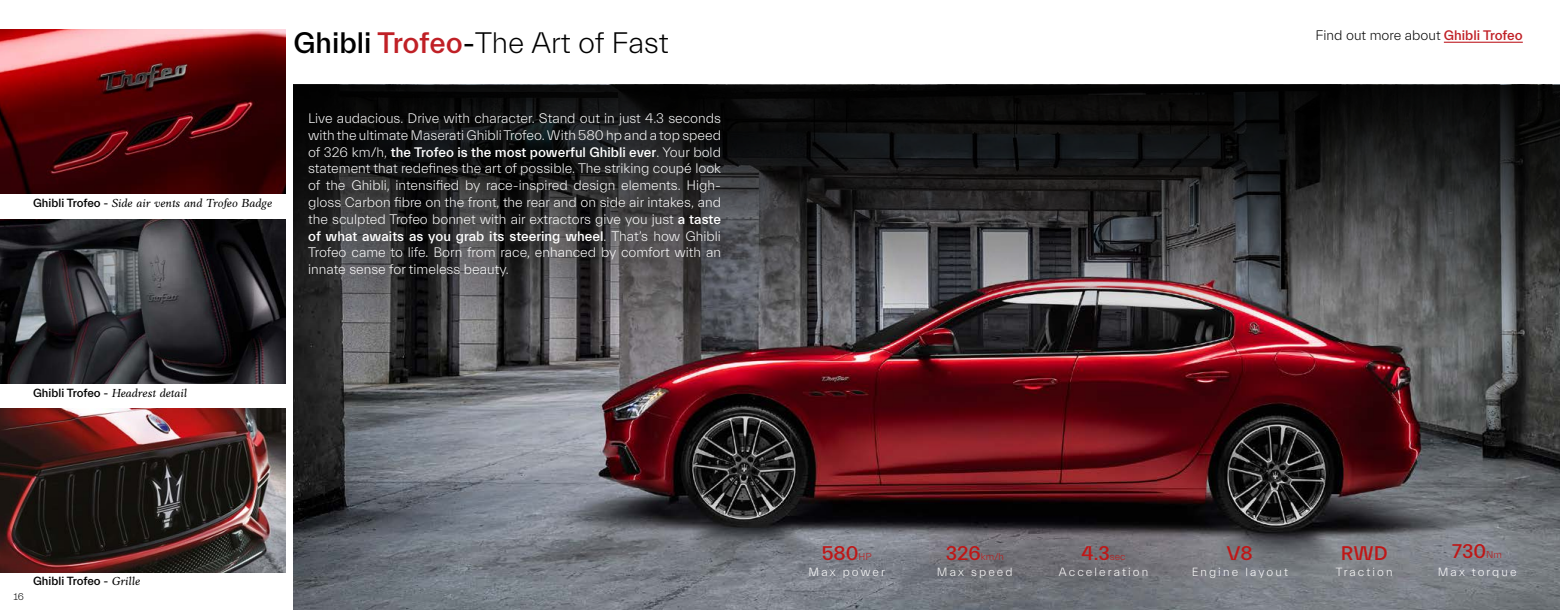
<style>
.page{position:relative;width:1560px;height:610px;background:#fff}
.page>*{position:absolute;margin:0;border:0;box-sizing:border-box;transform-origin:0 0}
.t1{font:300 30px "Everett";color:#000}
.t2{font:500 20px "Everett";color:#bf1717}
.t3{font:300 14px/16.8px "Everett";color:#fff;text-align:justify}
.t4{font:300 14px "Everett";color:#000}
.t5{font:italic 12px "Anko";color:#000}
.t6{font:300 12px "Everett";letter-spacing:.175em;color:#fff}
.t7{font:500 12px "Everett";color:#000}
.t8{font:300 10px "Everett";color:#bf1717}
.t9{font:300 10px "Everett";color:#000}
.s1{font-weight:500}
.s2{font-weight:500;color:#c02026}
.s3{font-family:"Everett";font-weight:500;font-style:normal}
.s4{font-family:"Anko";font-weight:400;font-style:italic}
.s5{font-weight:300;font-size:10px}
.s6{font-weight:500;font-size:20px}
</style>
<div class="page">
<img style="left:294px;top:84px;width:1265px;height:525px">
<img style="left:0;top:29px;width:285px;height:165px">
<img style="left:0;top:219px;width:285px;height:164px">
<img style="left:0;top:408px;width:285px;height:164px">
<svg style="left:294px;top:85px;width:1265px;height:236px;background:#303031"></svg>
<hr style="left:1443px;top:42px;width:79px;height:1px;background:#c02026">
<h1 class="t1" style="left:293px;top:27px;width:376px"><span class="s1">Ghibli</span> <span class="s2">Trofeo</span><span class="s1">-</span>The Art of Fast</h1>
<p class="t5" style="left:33px;top:196px;width:240px"><span class="s3">Ghibli Trofeo -</span> Side air vents and Trofeo Badge</p>
<p class="t3" style="left:308px;top:110px;width:414px">Live audacious. Drive with character. Stand out in just 4.3 seconds with the ultimate Maserati Ghibli Trofeo. With 580 hp and a top speed of 326 km/h, <span class="s1">the Trofeo is the most powerful Ghibli ever</span>. Your bold statement that redefines the art of possible. The striking coupé look of the Ghibli, intensified by race-inspired design elements. High&shy;gloss Carbon fibre on the front, the rear and on side air intakes, and the sculpted Trofeo bonnet with air extractors give you just <span class="s1">a taste of what awaits as you grab its steering wheel</span>. That’s how Ghibli Trofeo came to life. Born from race, enhanced by comfort with an innate sense for timeless beauty.</p>
<p class="t5" style="left:33px;top:386px;width:155px"><span class="s3">Ghibli Trofeo -</span> Headrest detail</p>
<p class="t9" style="left:13px;top:591px;width:12px">16</p>
<p class="t7" style="left:33px;top:574px;width:108px">Ghibli Trofeo - <span class="s4">Grille</span></p>
<p class="t4" style="left:1315px;top:28px;width:209px">Find out more about <span class="s2">Ghibli Trofeo</span></p>
<h2 class="t2" style="left:821px;top:542px;width:51px">580<span class="s5">HP</span></h2>
<p class="t6" style="left:808px;top:565px;width:78px">Max power</p>
<p class="t6" style="left:1058px;top:565px;width:91px">Acceleration</p>
<p class="t8" style="left:945px;top:551px;width:60px"><span class="s6">326</span>km/h</p>
<h2 class="t2" style="left:1081px;top:542px;width:45px">4.3<span class="s5">sec</span></h2>
<p class="t6" style="left:936px;top:565px;width:77px">Max speed</p>
<h2 class="t2" style="left:1226px;top:542px;width:27px">V8</h2>
<p class="t6" style="left:1191px;top:565px;width:98px">Engine layout</p>
<h2 class="t2" style="left:1340px;top:542px;width:48px">RWD</h2>
<p class="t6" style="left:1335px;top:565px;width:58px">Traction</p>
<h2 class="t2" style="left:1451px;top:540px;width:51px">730<span class="s5">Nm</span></h2>
<p class="t6" style="left:1437px;top:565px;width:80px">Max torque</p>
</div>
